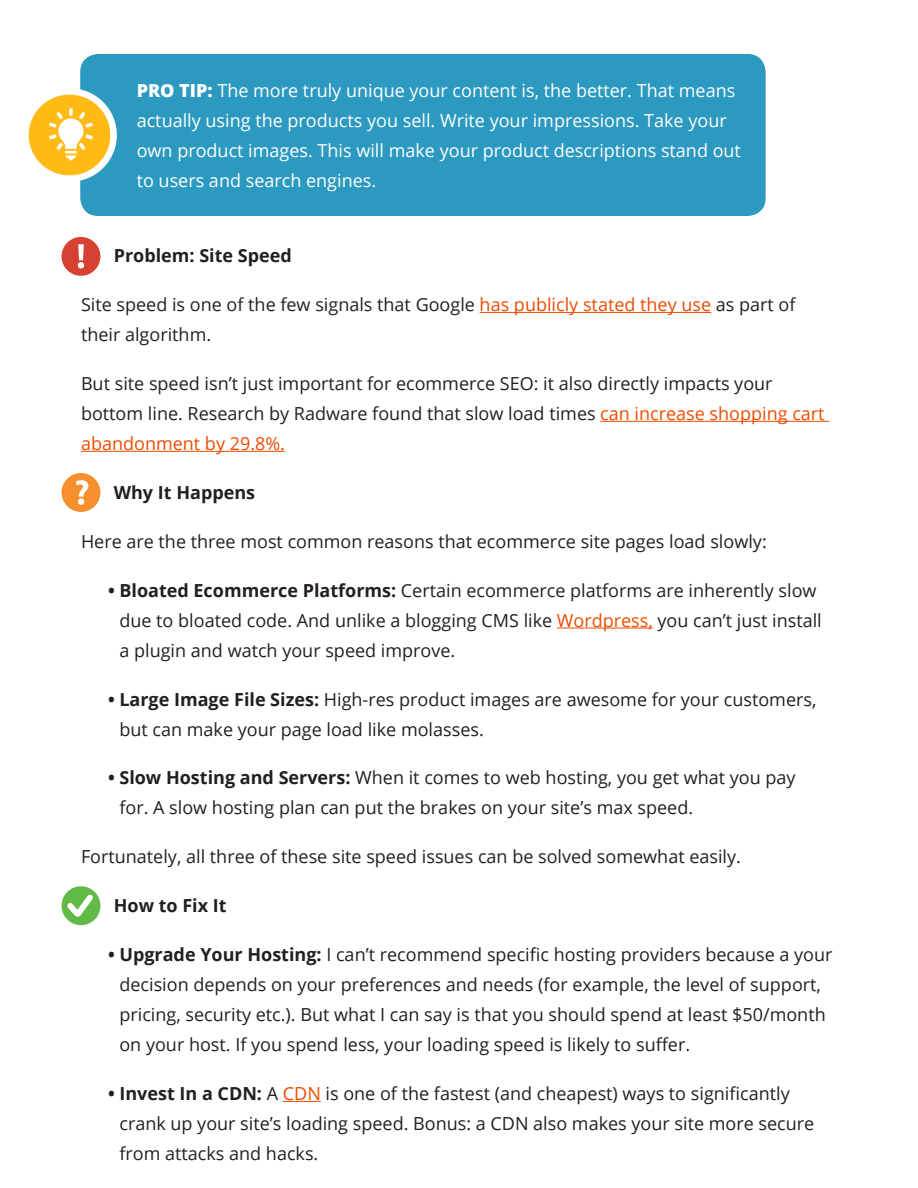
<style>
.page{position:relative;width:918px;height:1188px;background:#fff}
.page>*{position:absolute;margin:0;border:0;box-sizing:border-box;transform-origin:0 0}
.body_copy{font:18px/30px "Open Sans";color:#231f20}
.body_copy-2{font:18px/30px "Open Sans";color:#fff}
.body_copy-3{font:700 18px "Open Sans";color:#231f20}
.s1{font-weight:800}
.s2{color:#ed4b00}
.s3{font-weight:700}
</style>
<div class="page">
<hr style="left:480px;top:312px;width:231px;height:1px;background:#ed4b00">
<hr style="left:600px;top:421px;width:229px;height:1px;background:#ed4b00">
<hr style="left:81px;top:451px;width:204px;height:1px;background:#ed4b00">
<hr style="left:557px;top:628px;width:96px;height:1px;background:#ed4b00">
<hr style="left:283px;top:1101px;width:38px;height:1px;background:#ed4b00">
<div style="left:80px;top:54px;width:686px;height:162px;background:#2b99c0;border-radius:18px"></div>
<img style="left:28px;top:88px;width:88px;height:94px">
<div style="left:62px;top:237px;width:38px;height:39px;background:#d74132;border-radius:50%"></div>
<svg style="left:78px;top:244px;width:6px;height:24px"></svg>
<div style="left:62px;top:473px;width:38px;height:39px;background:#f6902e;border-radius:50%"></div>
<svg style="left:76px;top:480px;width:12px;height:25px"></svg>
<div style="left:62px;top:886px;width:38px;height:39px;background:#61ba45;border-radius:50%"></div>
<svg style="left:67px;top:894px;width:26px;height:23px"></svg>
<p class="body_copy-2" style="left:137px;top:75px;width:606px"><span class="s1">PRO TIP:</span> The more truly unique your content is, the better. That means actually using the products you sell. Write your impressions. Take your own product images. This will make your product descriptions stand out to users and search engines.</p>
<p class="body_copy-3" style="left:114px;top:243px;width:180px">Problem: Site Speed</p>
<p class="body_copy" style="left:81px;top:289px;width:716px">Site speed is one of the few signals that Google <span class="s2">has publicly stated they use</span> as part of their algorithm.</p>
<p class="body_copy" style="left:81px;top:368px;width:745px">But site speed isn’t just important for ecommerce SEO: it also directly impacts your bottom line. Research by Radware found that slow load times <span class="s2">can increase shopping cart abandonment by 29.8%.</span></p>
<p class="body_copy-3" style="left:114px;top:480px;width:143px">Why It Happens</p>
<p class="body_copy" style="left:81px;top:526px;width:687px">Here are the three most common reasons that ecommerce site pages load slowly:</p>
<p class="body_copy" style="left:119px;top:575px;width:704px;text-indent:-11px"><span class="s3">• Bloated Ecommerce Platforms:</span> Certain ecommerce platforms are inherently slow due to bloated code. And unlike a blogging CMS like <span class="s2">Wordpress,</span> you can’t just install a plugin and watch your speed improve.</p>
<p class="body_copy" style="left:119px;top:684px;width:699px;text-indent:-11px"><span class="s3">• Large Image File Sizes:</span> High-res product images are awesome for your customers, but can make your page load like molasses.</p>
<p class="body_copy" style="left:119px;top:762px;width:678px;text-indent:-11px"><span class="s3">• Slow Hosting and Servers:</span> When it comes to web hosting, you get what you pay for. A slow hosting plan can put the brakes on your site’s max speed.</p>
<p class="body_copy" style="left:81px;top:841px;width:662px">Fortunately, all three of these site speed issues can be solved somewhat easily.</p>
<p class="body_copy-3" style="left:114px;top:893px;width:114px">How to Fix It</p>
<p class="body_copy" style="left:119px;top:939px;width:715px;text-indent:-11px"><span class="s3">• Upgrade Your Hosting:</span> I can’t recommend specific hosting providers because a your decision depends on your preferences and needs (for example, the level of support, pricing, security etc.). But what I can say is that you should spend at least $50/month on your host. If you spend less, your loading speed is likely to suffer.</p>
<p class="body_copy" style="left:119px;top:1078px;width:696px;text-indent:-11px"><span class="s3">• Invest In a CDN:</span> A <span class="s2">CDN</span> is one of the fastest (and cheapest) ways to significantly crank up your site’s loading speed. Bonus: a CDN also makes your site more secure from attacks and hacks.</p>
</div>
